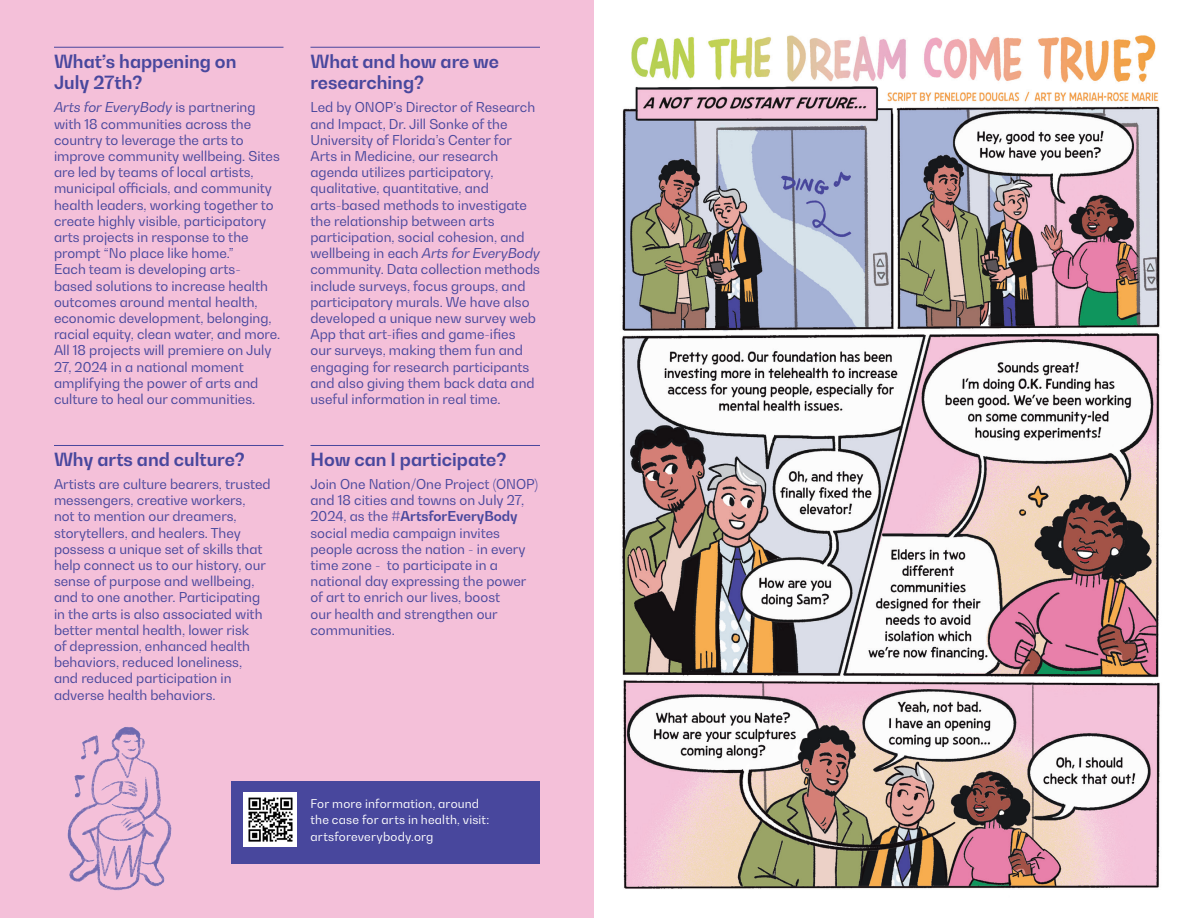
<style>
.page{position:relative;width:1188px;height:918px;background:#fff}
.page>*{position:absolute;margin:0;border:0;box-sizing:border-box;transform-origin:0 0}
.t1{font:700 18px/21.6px "Bw Gradual DEMO";color:#48479d}
.t2{font:13.5px/16.2px "Bw Gradual DEMO";color:#48479d}
.t3{font:12px/16.5px "Bw Gradual DEMO";letter-spacing:.015em;color:#fff}
.s1{font-style:italic}
.s2{font-weight:700}
</style>
<div class="page">
<div style="left:0;top:0;width:594px;height:918px;background:#f4c0d9"></div>
<div style="left:231px;top:782px;width:309px;height:82px;background:#48479d"></div>
<img style="left:67px;top:727px;width:105px;height:164px">
<img style="left:622px;top:35px;width:538px;height:854px">
<img style="left:243px;top:793px;width:54px;height:54px">
<hr style="left:54px;top:47px;width:230px;height:1px;background:#48479d">
<hr style="left:54px;top:445px;width:230px;height:1px;background:#48479d">
<hr style="left:310px;top:47px;width:230px;height:1px;background:#48479d">
<hr style="left:310px;top:445px;width:230px;height:1px;background:#48479d">
<p class="t1" style="left:54px;top:50px;width:184px">What’s happening on<br>July 27th?</p>
<p class="t2" style="left:54px;top:99px;width:228px"><span class="s1">Arts for EveryBody</span> is partnering with 18 communities across the country to leverage the arts to improve community wellbeing. Sites are led by teams of local artists, municipal officials, and community health leaders, working together to create highly visible, participatory arts projects in response to the prompt “No place like home.”<br>Each team is developing arts&shy;based solutions to increase health outcomes around mental health, economic development, belonging, racial equity, clean water, and more.<br>All 18 projects will premiere on July 27, 2024 in a national moment amplifying the power of arts and culture to heal our communities.</p>
<p class="t1" style="left:54px;top:448px;width:193px">Why arts and culture?</p>
<p class="t2" style="left:54px;top:476px;width:218px">Artists are culture bearers, trusted messengers, creative workers,<br>not to mention our dreamers, storytellers, and healers. They possess a unique set of skills that help connect us to our history, our sense of purpose and wellbeing, and to one another. Participating in the arts is also associated with better mental health, lower risk<br>of depression, enhanced health behaviors, reduced loneliness,<br>and reduced participation in adverse health behaviors.</p>
<p class="t1" style="left:310px;top:50px;width:190px">What and how are we researching?</p>
<p class="t2" style="left:310px;top:99px;width:231px">Led by ONOP’s Director of Research and Impact, Dr. Jill Sonke of the University of Florida’s Center for Arts in Medicine, our research agenda utilizes participatory, qualitative, quantitative, and arts-based methods to investigate the relationship between arts participation, social cohesion, and wellbeing in each <span class="s1">Arts for EveryBody </span>community. Data collection methods include surveys, focus groups, and participatory murals. We have also developed a unique new survey web App that art-ifies and game-ifies our surveys, making them fun and engaging for research participants and also giving them back data and useful information in real time.</p>
<p class="t1" style="left:310px;top:448px;width:198px">How can I participate?</p>
<p class="t2" style="left:310px;top:476px;width:229px">Join One Nation/One Project (ONOP) and 18 cities and towns on July 27,<br>2024, as the <span class="s2">#ArtsforEveryBody </span>social media campaign invites people across the nation - in every time zone - to participate in a national day expressing the power of art to enrich our lives, boost<br>our health and strengthen our communities.</p>
<p class="t3" style="left:310px;top:795px;width:180px">For more information, around the case for arts in health, visit: artsforeverybody.org</p>
</div>
